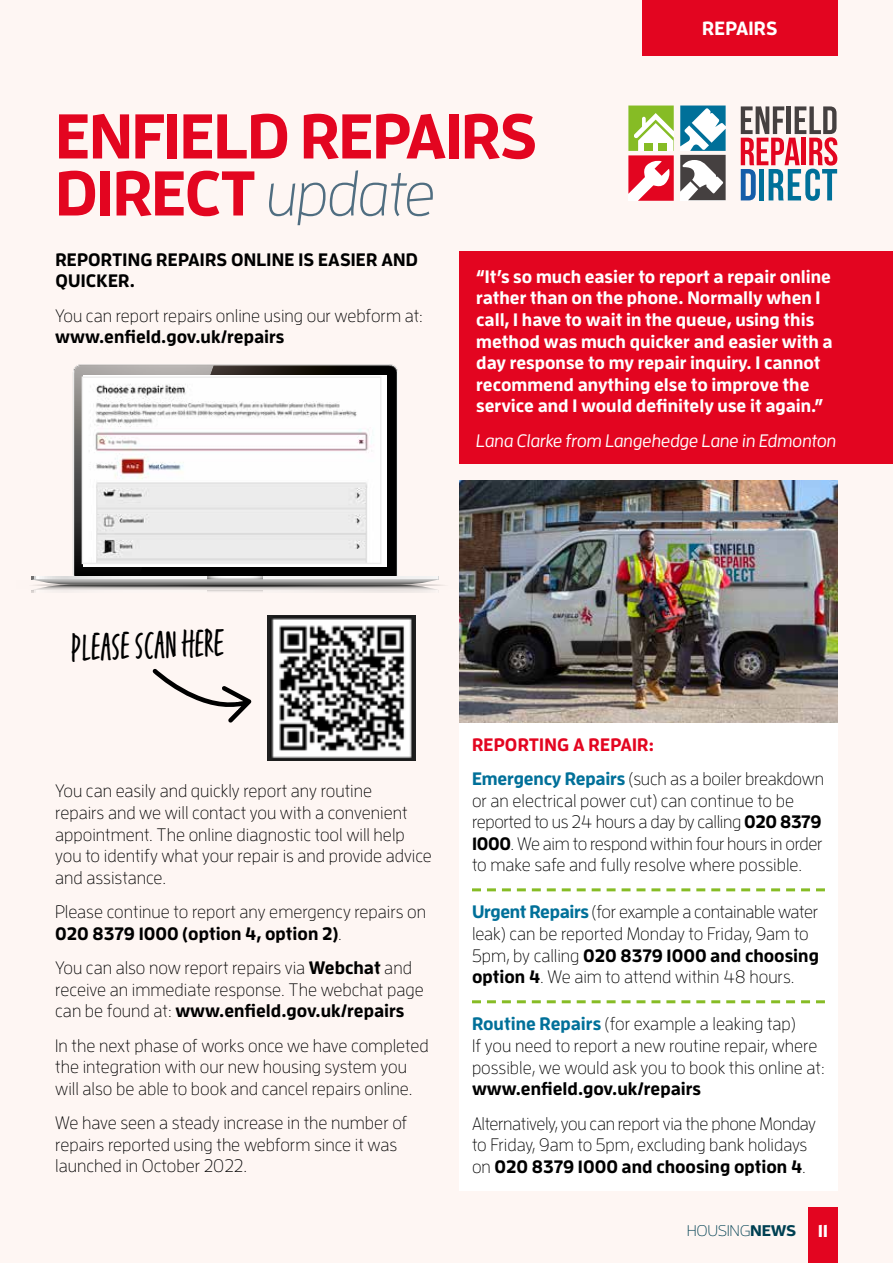
<style>
.page{position:relative;width:893px;height:1263px;background:#fef6f3}
.page>*{position:absolute;margin:0;border:0;box-sizing:border-box;transform-origin:0 0}
.t1{font:700 63px/57px "Enzo OT";letter-spacing:-.02em;color:#e30520}
.t2{font:45px "Fave Condensed One Pro";color:#000}
.t3{font:700 19.05px "Enzo OT";letter-spacing:.01em;color:#fff}
.t4{font:300 18px/21.6px "Enzo OT";color:#000}
.t5{font:700 18px/21.6px "Enzo OT";color:#fff}
.t6{font:300 18px/21.6px "Enzo OT";letter-spacing:-.02em;color:#000}
.t7{font:700 18px/21.6px "Enzo OT";color:#000}
.t8{font:italic 500 18px "Enzo OT";letter-spacing:-.01em;color:#fff}
.t9{font:700 17.4px "Enzo OT";color:#fff;scale:1.1 1}
.t10{font:300 15.45px "Enzo OT";letter-spacing:-.02em;color:#004052;scale:1.1 1}
.s1{font-weight:300;font-style:italic;color:#506e81}
.s2{font-weight:700}
.s3{font-weight:700;color:#e30520}
.s4{font-weight:700;color:#007099}
</style>
<div class="page">
<div style="left:459px;top:251px;width:434px;height:212px;background:#e30520"></div>
<svg style="left:680px;top:200px;width:45px;height:1px"></svg>
<svg style="left:680px;top:106px;width:46px;height:94px"></svg>
<svg style="left:628px;top:106px;width:46px;height:95px"></svg>
<svg style="left:741px;top:106px;width:96px;height:95px"></svg>
<div style="left:642px;top:0;width:196px;height:55px;background:#e30520"></div>
<img style="left:267px;top:616px;width:148px;height:145px">
<div style="left:459px;top:723px;width:379px;height:468px;background:#fff"></div>
<svg style="left:472px;top:888px;width:353px;height:3px"></svg>
<svg style="left:472px;top:1000px;width:353px;height:3px"></svg>
<hr style="left:32px;top:590px;width:407px;height:3px;background:#f7f1ef">
<hr style="left:208px;top:590px;width:55px;height:3px;background:#f2ecea">
<svg style="left:31px;top:365px;width:413px;height:226px"></svg>
<img style="left:84px;top:378px;width:296px;height:184px">
<div style="left:82px;top:376px;width:300px;height:188px;border:1px solid #ededed"></div>
<svg style="left:152px;top:669px;width:100px;height:54px"></svg>
<img style="left:459px;top:480px;width:379px;height:243px">
<div style="left:808px;top:1208px;width:30px;height:55px;background:#e30520"></div>
<h1 class="t1" style="left:55px;top:106px;width:483px">ENFIELD REPAIRS<br>DIRECT <span class="s1">update</span></h1>
<p class="t3" style="left:702px;top:16px;width:77px">REPAIRS</p>
<p class="t7" style="left:55px;top:248px;width:364px">REPORTING REPAIRS ONLINE IS EASIER AND<br>QUICKER.</p>
<p class="t4" style="left:55px;top:304px;width:369px">You can report repairs online using our webform at:</p>
<p class="t7" style="left:55px;top:326px;width:231px">www.enfield.gov.uk/repairs</p>
<p class="t5" style="left:476px;top:265px;width:358px">“It’s so much easier to report a repair online rather than on the phone. Normally when I call, I have to wait in the queue, using this method was much quicker and easier with a day response to my repair inquiry. I cannot recommend anything else to improve the service and I would definitely use it again.”</p>
<p class="t8" style="left:476px;top:430px;width:362px">Lana Clarke from Langehedge Lane in Edmonton</p>
<h2 class="t2" style="left:70px;top:626px;width:155px;rotate:-2deg">Please scan here</h2>
<p class="t4" style="left:55px;top:780px;width:378px">You can easily and quickly report any routine<br>repairs and we will contact you with a convenient appointment. The online diagnostic tool will help you to identify what your repair is and provide advice and assistance.</p>
<p class="t4" style="left:55px;top:901px;width:372px">Please continue to report any emergency repairs on<br><span class="s2">020 8379 1000 (option 4, option 2)</span>.</p>
<p class="t4" style="left:55px;top:956px;width:370px">You can also now report repairs via <span class="s2">Webchat</span> and receive an immediate response. The webchat page can be found at: <span class="s2">www.enfield.gov.uk/repairs</span></p>
<p class="t4" style="left:55px;top:1034px;width:375px">In the next phase of works once we have completed the integration with our new housing system you will also be able to book and cancel repairs online.</p>
<p class="t4" style="left:55px;top:1112px;width:354px">We have seen a steady increase in the number of repairs reported using the webform since it was launched in October 2022.</p>
<p class="t4" style="left:472px;top:727px;width:354px;line-height:34.3px"><span class="s3">REPORTING A REPAIR:<br></span><span class="s4">Emergency Repairs</span> (such as a boiler breakdown</p>
<p class="t4" style="left:472px;top:789px;width:352px">or an electrical power cut) can continue to be reported to us 24 hours a day by calling <span class="s2">020 8379<br>1000</span>. We aim to respond within four hours in order to make safe and fully resolve where possible.</p>
<p class="t4" style="left:472px;top:901px;width:348px"><span class="s4">Urgent Repairs</span> (for example a containable water leak) can be reported Monday to Friday, 9am to 5pm, by calling <span class="s2">020 8379 1000 and choosing option 4</span>. We aim to attend within 48 hours.</p>
<p class="t4" style="left:472px;top:1013px;width:354px"><span class="s4">Routine Repairs</span> (for example a leaking tap)<br>If you need to report a new routine repair, where possible, we would ask you to book this online at:</p>
<p class="t7" style="left:472px;top:1077px;width:231px">www.enfield.gov.uk/repairs</p>
<p class="t6" style="left:472px;top:1112px;width:345px">Alternatively, you can report via the phone Monday to Friday, 9am to 5pm, excluding bank holidays on <span class="s2">020 8379 1000 and choosing option 4</span>.</p>
<p class="t10" style="left:687px;top:1221px;width:101px">HOUSING<span class="s2">NEWS</span></p>
<p class="t9" style="left:818px;top:1220px;width:11px">11</p>
</div>
